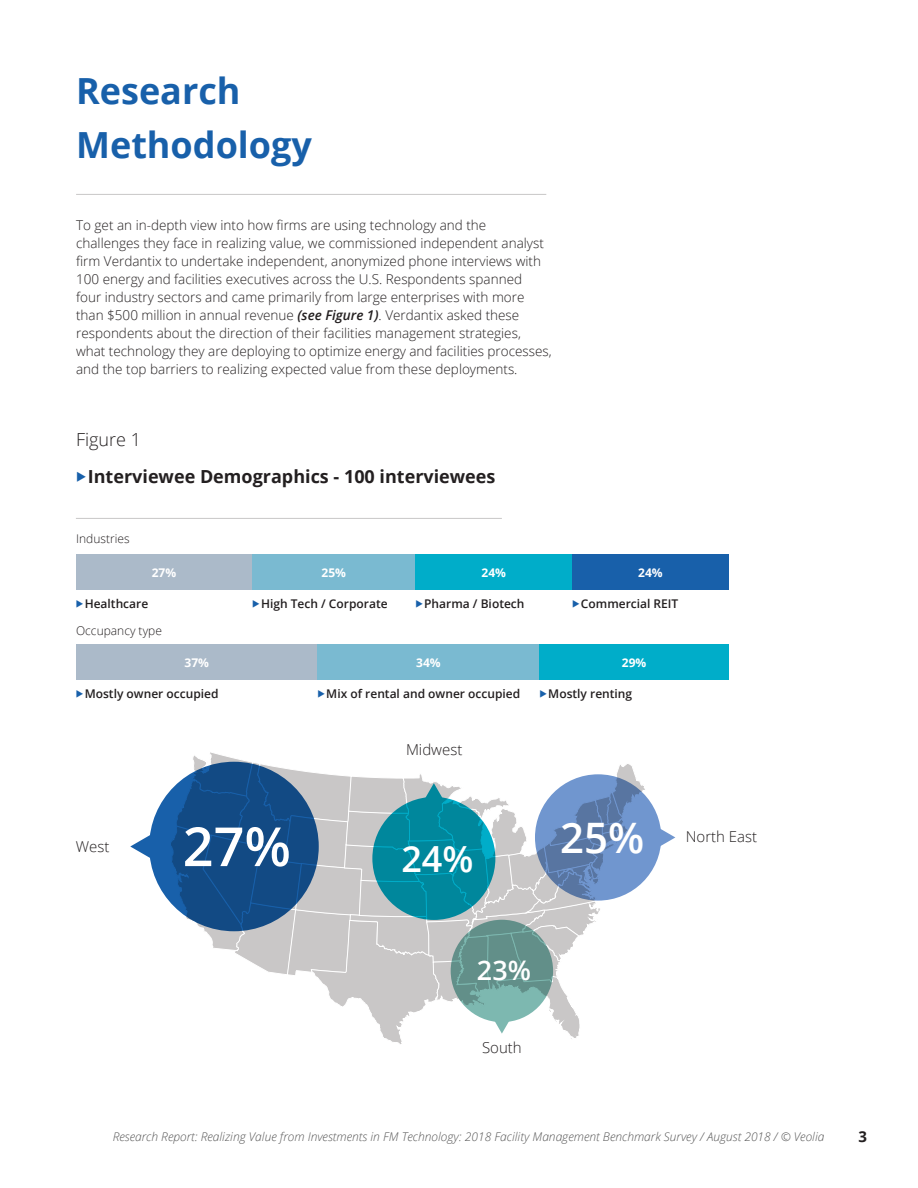
<style>
.page{position:relative;width:918px;height:1188px;background:#fff}
.page>*{position:absolute;margin:0;border:0;box-sizing:border-box;transform-origin:0 0}
.t1{font:600 54px "Open Sans";color:#fff}
.t2{font:600 42px "Open Sans";color:#fff}
.t3{font:700 36px/54px "Open Sans";color:#1860aa}
.t4{font:600 36px "Open Sans";color:#fff}
.t5{font:600 27px "Open Sans";color:#fff}
.t6{font:700 18px "Open Sans";color:#231f20}
.t7{font:300 18px "Open Sans";color:#231f20}
.t8{font:300 15px "Open Sans";color:#231f20}
.t9{font:700 15px "Open Sans";color:#231f20}
.t10{font:300 13.5px/18px "Open Sans";color:#231f20}
.t11{font:600 12px "Open Sans";color:#231f20}
.t12{font:italic 300 12px "Open Sans";color:#575757}
.t13{font:300 12px "Open Sans";color:#231f20}
.t14{font:700 12px "Open Sans";color:#fff}
.s1{font-weight:600;font-style:italic}
.s2{color:#1860aa}
</style>
<div class="page">
<div style="left:535px;top:774px;width:126px;height:127px;background:#7096cf;border-radius:50%"></div>
<svg style="left:660px;top:827px;width:15px;height:21px"></svg>
<svg style="left:171px;top:752px;width:475px;height:292px"></svg>
<svg style="left:149px;top:762px;width:170px;height:169px;background:#134e8a"></svg>
<svg style="left:130px;top:833px;width:24px;height:27px"></svg>
<hr style="left:76px;top:518px;width:426px;height:1px;background:#c9c7c7">
<hr style="left:76px;top:194px;width:470px;height:1px;background:#c9c7c7">
<div style="left:76px;top:554px;width:176px;height:36px;background:#abbac9"></div>
<div style="left:76px;top:644px;width:242px;height:36px;background:#abbac9"></div>
<div style="left:252px;top:554px;width:163px;height:36px;background:#7abad1"></div>
<div style="left:318px;top:644px;width:222px;height:36px;background:#7abad1"></div>
<div style="left:540px;top:644px;width:189px;height:36px;background:#00adc9"></div>
<div style="left:572px;top:554px;width:157px;height:36px;background:#1860aa"></div>
<div style="left:415px;top:554px;width:157px;height:36px;background:#00adc9"></div>
<h3 class="t3" style="left:76px;top:63px;width:237px">Research<br>Methodology</h3>
<p class="t10" style="left:76px;top:216px;width:477px">To get an in-depth view into how firms are using technology and the challenges they face in realizing value, we commissioned independent analyst firm Verdantix to undertake independent, anonymized phone interviews with 100 energy and facilities executives across the U.S. Respondents spanned<br>four industry sectors and came primarily from large enterprises with more than $500 million in annual revenue <span class="s1">(see Figure 1)</span>. Verdantix asked these respondents about the direction of their facilities management strategies, what technology they are deploying to optimize energy and facilities processes, and the top barriers to realizing expected value from these deployments.</p>
<h3 class="t7" style="left:76px;top:427px;width:66px">Figure 1</h3>
<h3 class="t6" style="left:76px;top:464px;width:421px"><span class="s2">◆</span>Interviewee Demographics - 100 interviewees</h3>
<p class="t13" style="left:76px;top:530px;width:55px">Industries</p>
<p class="t14" style="left:152px;top:564px;width:26px">27%</p>
<p class="t11" style="left:76px;top:595px;width:74px"><span class="s2">◆</span>Healthcare</p>
<p class="t13" style="left:76px;top:623px;width:87px">Occupancy type</p>
<p class="t14" style="left:185px;top:654px;width:26px">37%</p>
<p class="t11" style="left:76px;top:685px;width:144px"><span class="s2">◆</span>Mostly owner occupied</p>
<p class="t14" style="left:322px;top:564px;width:26px">25%</p>
<p class="t14" style="left:638px;top:564px;width:26px">24%</p>
<p class="t14" style="left:482px;top:564px;width:26px">24%</p>
<p class="t11" style="left:252px;top:595px;width:137px"><span class="s2">◆</span>High Tech / Corporate</p>
<p class="t11" style="left:415px;top:595px;width:111px"><span class="s2">◆</span>Pharma / Biotech</p>
<p class="t11" style="left:572px;top:595px;width:108px"><span class="s2">◆</span>Commercial REIT</p>
<p class="t14" style="left:416px;top:654px;width:26px">34%</p>
<p class="t14" style="left:622px;top:654px;width:26px">29%</p>
<p class="t11" style="left:318px;top:685px;width:204px"><span class="s2">◆</span>Mix of rental and owner occupied</p>
<p class="t8" style="left:406px;top:739px;width:58px">Midwest</p>
<p class="t11" style="left:540px;top:685px;width:94px"><span class="s2">◆</span>Mostly renting</p>
<p class="t8" style="left:76px;top:836px;width:35px">West</p>
<h1 class="t1" style="left:183px;top:809px;width:110px">27%</h1>
<h3 class="t4" style="left:401px;top:834px;width:74px">24%</h3>
<h2 class="t2" style="left:560px;top:809px;width:86px">25%</h2>
<p class="t8" style="left:686px;top:827px;width:73px">North East</p>
<h3 class="t5" style="left:477px;top:952px;width:56px">23%</h3>
<p class="t8" style="left:482px;top:1037px;width:41px">South</p>
<p class="t12" style="left:113px;top:1128px;width:713px">Research Report: Realizing Value from Investments in FM Technology: 2018 Facility Management Benchmark Survey / August 2018 / © Veolia</p>
<p class="t9" style="left:858px;top:1126px;width:10px">3</p>
</div>
